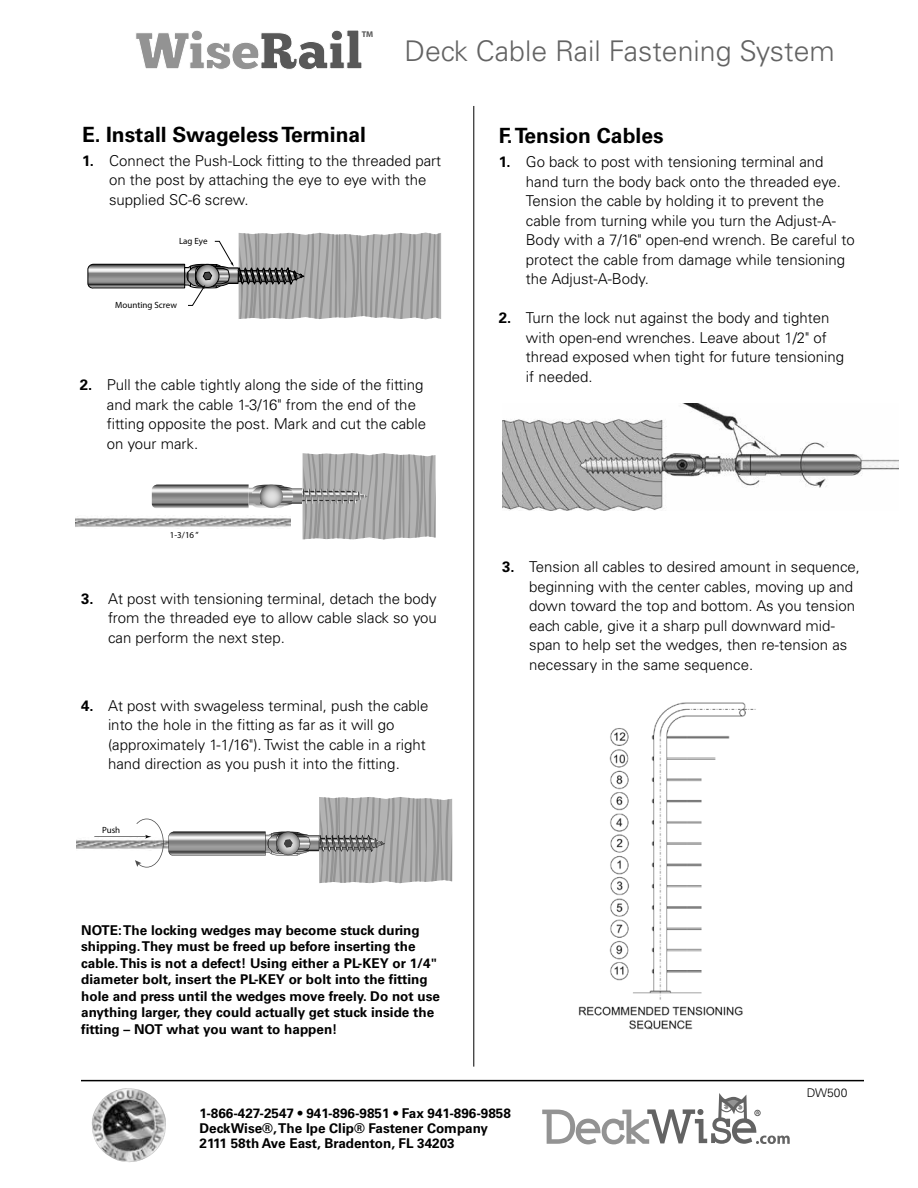
<style>
.page{position:relative;width:918px;height:1188px;background:#fff}
.page>*{position:absolute;margin:0;border:0;box-sizing:border-box;transform-origin:0 0}
.t1{font:51.45px "Chunk Five";color:#939393}
.t2{font:300 28.5px "Univers";color:#636363}
.t3{font:700 21px "Univers";color:#000}
.t4{font:300 15px/19.5px "Univers";color:#000}
.t5{font:700 13.5px/16.5px "Univers";color:#000}
.t6{font:300 12px "Univers";color:#000}
.t7{font:9px "Univers";color:#000}
.t8{font:700 8.4px "Myriad Pro";color:#585858}
.t9{font:8.1px "Univers";color:#000}
.s1{color:#585858}
.s2{font-weight:700}
</style>
<div class="page">
<svg style="left:542px;top:1093px;width:248px;height:51px"></svg>
<img style="left:91px;top:1088px;width:75px;height:75px">
<hr style="left:81px;top:1080px;width:783px;height:1px;background:#000">
<img style="left:578px;top:702px;width:178px;height:328px">
<hr style="left:473px;top:106px;width:1px;height:961px;background:#000">
<img style="left:502px;top:404px;width:397px;height:107px">
<svg style="left:88px;top:233px;width:353px;height:86px"></svg>
<svg style="left:152px;top:453px;width:284px;height:86px"></svg>
<svg style="left:260px;top:485px;width:23px;height:23px"></svg>
<img style="left:75px;top:516px;width:215px;height:12px">
<img style="left:77px;top:840px;width:17px;height:9px">
<svg style="left:94px;top:797px;width:358px;height:86px"></svg>
<h1 class="t1" style="left:136px;top:20px;width:228px">Wise<span class="s1">Rail</span></h1>
<p class="t8" style="left:362px;top:28px;width:13px">TM</p>
<p class="t9" style="left:310px;top:55px;width:65px">Pre-swaged ferrule</p>
<h2 class="t2" style="left:405px;top:34px;width:432px">Deck Cable Rail Fastening System</h2>
<h3 class="t3" style="left:82px;top:122px;width:286px">E. Install Swageless Terminal</h3>
<p class="t4" style="left:109px;top:151px;width:334px;text-indent:-27px"><span class="s2">1.</span> Connect the Push-Lock fitting to the threaded part on the post by attaching the eye to eye with the supplied SC-6 screw.</p>
<p class="t9" style="left:392px;top:159px;width:36px">Turn body</p>
<p class="t9" style="left:369px;top:177px;width:36px">Turn body</p>
<p class="t7" style="left:179px;top:235px;width:30px">Lag Eye</p>
<p class="t7" style="left:115px;top:300px;width:63px">Mounting Screw</p>
<p class="t4" style="left:107px;top:375px;width:321px;text-indent:-27px"><span class="s2">2.</span> Pull the cable tightly along the side of the fitting and mark the cable 1-3/16" from the end of the fitting opposite the post. Mark and cut the cable on your mark.</p>
<p class="t7" style="left:137px;top:382px;width:63px">Mounting Screw</p>
<p class="t7" style="left:114px;top:400px;width:63px">Mounting Screw</p>
<p class="t7" style="left:170px;top:530px;width:30px">1-3/16 ”</p>
<p class="t4" style="left:108px;top:589px;width:330px;text-align:justify;text-indent:-27px"><span class="s2">3.</span> At post with tensioning terminal, detach the body from the threaded eye to allow cable slack so you can perform the next step.</p>
<p class="t4" style="left:108px;top:696px;width:322px;text-indent:-27px"><span class="s2">4.</span> At post with swageless terminal, push the cable into the hole in the fitting as far as it will go (approximately 1-1/16"). Twist the cable in a right hand direction as you push it into the fitting.</p>
<p class="t7" style="left:103px;top:725px;width:20px">Push</p>
<p class="t7" style="left:102px;top:825px;width:20px">Push</p>
<p class="t5" style="left:81px;top:922px;width:360px">NOTE: The locking wedges may become stuck during shipping. They must be freed up before inserting the cable. This is not a defect! Using either a PL-KEY or 1/4" diameter bolt, insert the PL-KEY or bolt into the fitting hole and press until the wedges move freely. Do not use anything larger, they could actually get stuck inside the fitting – NOT what you want to happen!</p>
<h3 class="t3" style="left:499px;top:123px;width:166px">F. Tension Cables</h3>
<p class="t4" style="left:526px;top:152px;width:330px;text-indent:-27px"><span class="s2">1.</span> Go back to post with tensioning terminal and hand turn the body back onto the threaded eye.<br>Tension the cable by holding it to prevent the cable from turning while you turn the Adjust-A-Body with a 7/16" open-end wrench. Be careful to protect the cable from damage while tensioning the Adjust-A-Body.</p>
<p class="t4" style="left:526px;top:308px;width:320px;text-indent:-27px"><span class="s2">2.</span> Turn the lock nut against the body and tighten with open-end wrenches. Leave about 1/2" of thread exposed when tight for future tensioning if needed.</p>
<p class="t4" style="left:529px;top:557px;width:332px;text-indent:-27px"><span class="s2">3.</span> Tension all cables to desired amount in sequence, beginning with the center cables, moving up and down toward the top and bottom. As you tension each cable, give it a sharp pull downward mid&shy;span to help set the wedges, then re-tension as necessary in the same sequence.</p>
<p class="t6" style="left:807px;top:1085px;width:42px">DW500</p>
<p class="t5" style="left:200px;top:1106px;width:313px;line-height:15px">1-866-427-2547 • 941-896-9851 • Fax 941-896-9858<br>DeckWise®, The Ipe Clip® Fastener Company<br>2111 58th Ave East, Bradenton, FL 34203</p>
</div>
